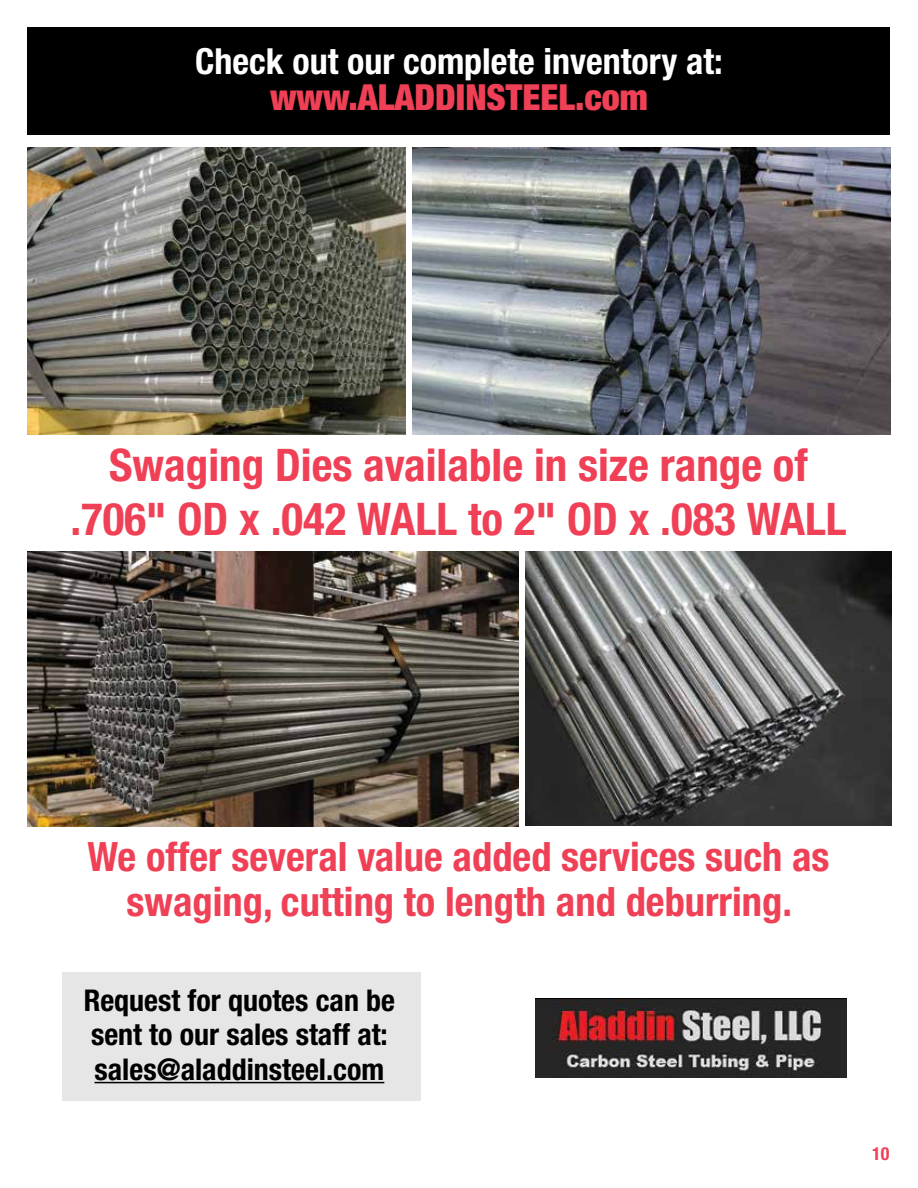
<style>
.page{position:relative;width:918px;height:1188px;background:#fff}
.page>*{position:absolute;margin:0;border:0;box-sizing:border-box;transform-origin:0 0}
.t1{font:700 condensed 45px/54px "Helvetica Neue LT Std";color:#ef4056;text-align:center}
.t2{font:700 condensed 40.5px/45px "Helvetica Neue LT Std";color:#ef4056;text-align:center}
.t3{font:700 condensed 36px "Helvetica Neue LT Std";color:#fff}
.t4{font:900 condensed 36px "Helvetica Neue LT Pro";color:#ef4056}
.t5{font:700 condensed 30px/34.5px "Helvetica Neue LT Std";color:#000}
.t6{font:700 condensed 18px "Helvetica Neue LT Std";color:#ef4056}
</style>
<div class="page">
<div style="left:28px;top:27px;width:862px;height:108px;background:#000"></div>
<div style="left:62px;top:973px;width:358px;height:128px;background:#e6e6e6"></div>
<img style="left:27px;top:148px;width:378px;height:287px">
<img style="left:27px;top:552px;width:491px;height:274px">
<img style="left:525px;top:552px;width:366px;height:274px">
<img style="left:412px;top:147px;width:479px;height:288px">
<hr style="left:95px;top:1082px;width:289px;height:1px;background:#000">
<img style="left:536px;top:998px;width:310px;height:79px">
<p class="t3" style="left:195px;top:39px;width:529px">Check out our complete inventory at:</p>
<p class="t4" style="left:270px;top:75px;width:379px">www.ALADDINSTEEL.com</p>
<p class="t1" style="left:70px;top:437px;width:778px">Swaging Dies available in size range of .706" OD x .042 WALL to 2" OD x .083 WALL</p>
<p class="t2" style="left:88px;top:834px;width:743px">We offer several value added services such as swaging, cutting to length and deburring.</p>
<p class="t5" style="left:84px;top:982px;width:313px">Request for quotes can be sent to our sales staff at: sales@aladdinsteel.com</p>
<p class="t6" style="left:872px;top:1142px;width:19px">10</p>
</div>
